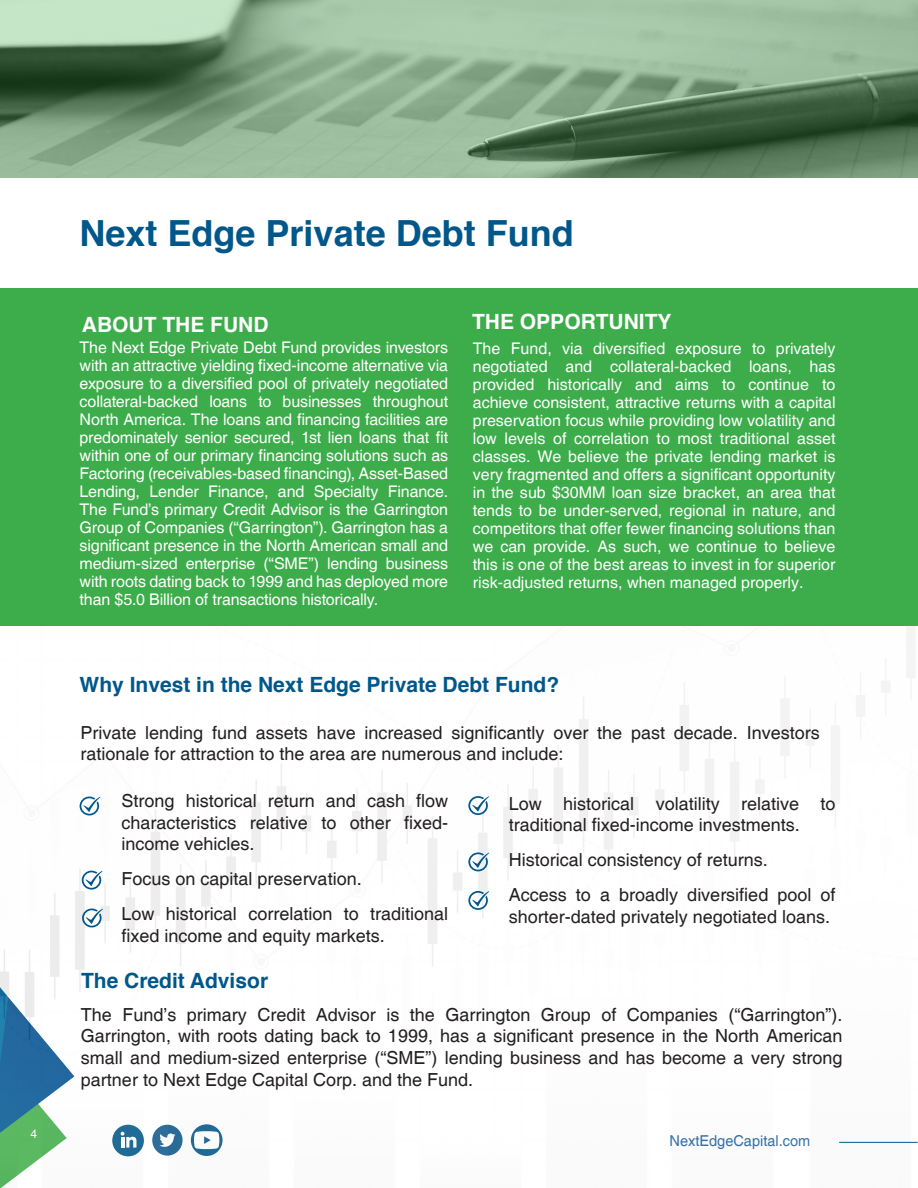
<style>
.page{position:relative;width:918px;height:1188px;background:#fff}
.page>*{position:absolute;margin:0;border:0;box-sizing:border-box;transform-origin:0 0}
.t1{font:700 36px "Helvetica";color:#01578a}
.t2{font:700 21px "Helvetica";color:#01578a}
.t3{font:700 21px "Helvetica";color:#fff}
.t4{font:18px/21.6px "Helvetica";color:#231f20}
.t5{font:16.05px/18px "Helvetica";color:#fff;text-align:justify}
.t6{font:15px "Helvetica";color:#175d9e}
.t7{font:12px "Helvetica";color:#fff}
</style>
<div class="page">
<img style="left:0;top:626px;width:918px;height:562px">
<div style="left:0;top:288px;width:918px;height:338px;background:#3cad4a"></div>
<svg style="left:80px;top:797px;width:21px;height:18px"></svg>
<svg style="left:82px;top:871px;width:21px;height:19px"></svg>
<svg style="left:82px;top:909px;width:21px;height:18px"></svg>
<svg style="left:468px;top:796px;width:21px;height:19px"></svg>
<svg style="left:468px;top:852px;width:21px;height:19px"></svg>
<svg style="left:468px;top:891px;width:21px;height:19px"></svg>
<svg style="left:0;top:0;width:918px;height:177px;background:#81a284"></svg>
<p class="t7" style="left:31px;top:1127px;width:8px">4</p>
<p class="t1" style="left:80px;top:204px;width:496px">Next Edge Private Debt Fund</p>
<p class="t3" style="left:82px;top:307px;width:188px">ABOUT THE FUND</p>
<p class="t5" style="left:80px;top:339px;width:370px">The Next Edge Private Debt Fund provides investors with an attractive yielding fixed-income alternative via exposure to a diversified pool of privately negotiated collateral-backed loans to businesses throughout North America. The loans and financing facilities are predominately senior secured, 1st lien loans that fit within one of our primary financing solutions such as Factoring (receivables-based financing), Asset-Based Lending, Lender Finance, and Specialty Finance.<br>The Fund’s primary Credit Advisor is the Garrington Group of Companies (“Garrington”). Garrington has a significant presence in the North American small and medium-sized enterprise (“SME”) lending business with roots dating back to 1999 and has deployed more than $5.0 Billion of transactions historically.</p>
<p class="t3" style="left:472px;top:305px;width:201px">THE OPPORTUNITY</p>
<p class="t5" style="left:473px;top:340px;width:364px">The Fund, via diversified exposure to privately negotiated and collateral-backed loans, has provided historically and aims to continue to achieve consistent, attractive returns with a capital preservation focus while providing low volatility and low levels of correlation to most traditional asset classes. We believe the private lending market is very fragmented and offers a significant opportunity in the sub $30MM loan size bracket, an area that tends to be under-served, regional in nature, and competitors that offer fewer financing solutions than we can provide. As such, we continue to believe this is one of the best areas to invest in for superior risk-adjusted returns, when managed properly.</p>
<p class="t2" style="left:80px;top:668px;width:481px">Why Invest in the Next Edge Private Debt Fund?</p>
<p class="t4" style="left:80px;top:722px;width:741px">Private lending fund assets have increased significantly over the past decade. Investors rationale for attraction to the area are numerous and include:</p>
<p class="t4" style="left:122px;top:791px;width:328px;text-align:justify">Strong historical return and cash flow characteristics relative to other fixed&shy;income vehicles.</p>
<p class="t4" style="left:122px;top:869px;width:242px">Focus on capital preservation.</p>
<p class="t4" style="left:122px;top:904px;width:328px">Low historical correlation to traditional fixed income and equity markets.</p>
<p class="t4" style="left:509px;top:793px;width:328px">Low historical volatility relative to traditional fixed-income investments.</p>
<p class="t4" style="left:509px;top:850px;width:261px">Historical consistency of returns.</p>
<p class="t4" style="left:509px;top:885px;width:328px">Access to a broadly diversified pool of shorter-dated privately negotiated loans.</p>
<p class="t2" style="left:81px;top:964px;width:189px">The Credit Advisor</p>
<p class="t4" style="left:81px;top:1004px;width:763px;text-align:justify">The Fund’s primary Credit Advisor is the Garrington Group of Companies (“Garrington”).<br>Garrington, with roots dating back to 1999, has a significant presence in the North American small and medium-sized enterprise (“SME”) lending business and has become a very strong partner to Next Edge Capital Corp. and the Fund.</p>
<p class="t6" style="left:670px;top:1132px;width:142px">NextEdgeCapital.com</p>
</div>
